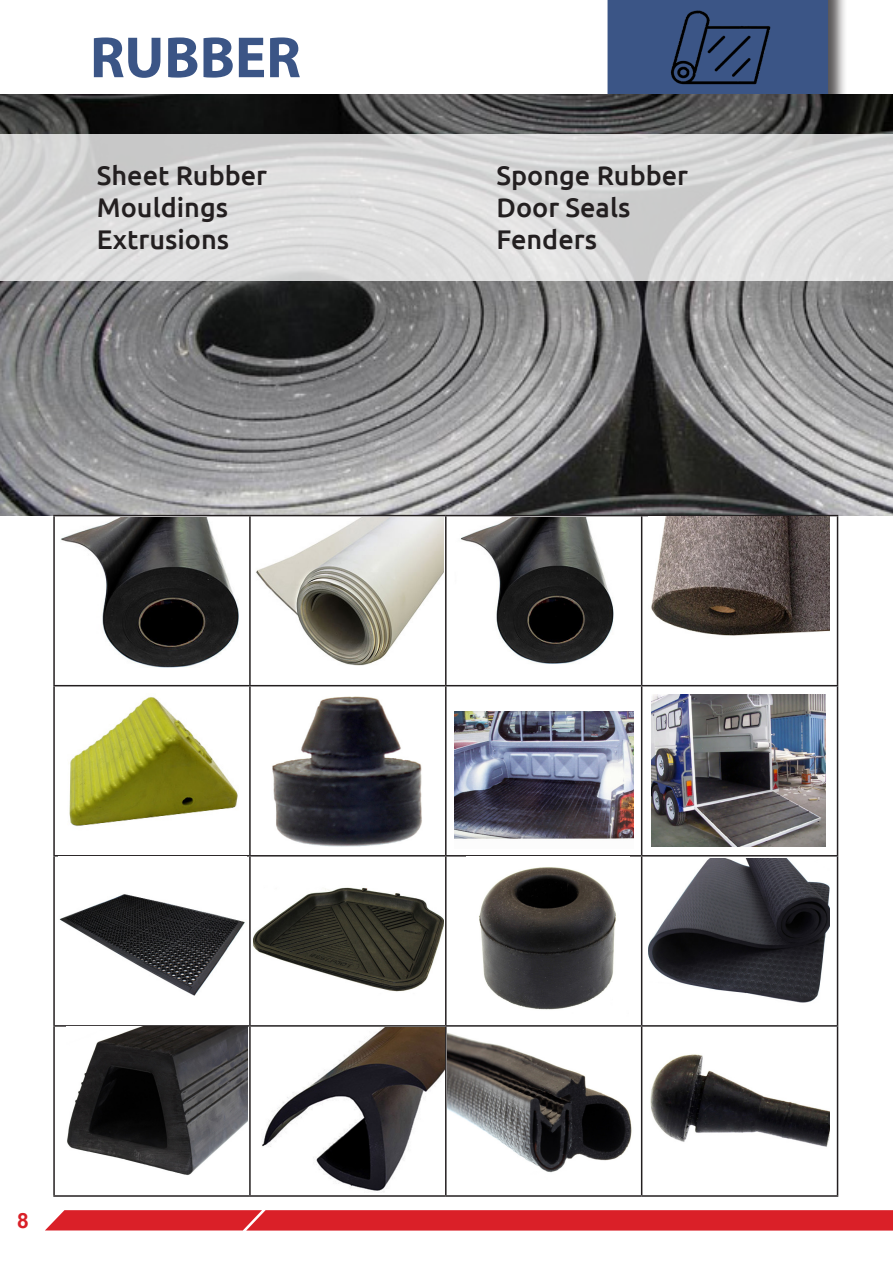
<style>
.page{position:relative;width:893px;height:1263px;background:#fff}
.page>*{position:absolute;margin:0;border:0;box-sizing:border-box;transform-origin:0 0}
.t1{font:700 58.5px "Myriad Pro";color:#3b5586}
.t2{font:500 27px "Ubuntu";color:#231f20}
.t3{font:700 21px "Arial";color:#d92027}
</style>
<div class="page">
<div style="left:607px;top:0;width:241px;height:150px;background:#231f20;opacity:.75"></div>
<div style="left:608px;top:0;width:220px;height:95px;background:#3b5586"></div>
<img style="left:0;top:95px;width:893px;height:420px">
<hr style="left:53px;top:515px;width:197px;height:1px;background:#231f20">
<hr style="left:53px;top:516px;width:2px;height:169px;background:#231f20">
<hr style="left:250px;top:515px;width:196px;height:1px;background:#231f20">
<hr style="left:249px;top:516px;width:2px;height:169px;background:#231f20">
<hr style="left:446px;top:515px;width:196px;height:1px;background:#231f20">
<hr style="left:445px;top:516px;width:2px;height:169px;background:#231f20">
<hr style="left:642px;top:515px;width:196px;height:1px;background:#231f20">
<hr style="left:641px;top:516px;width:1px;height:169px;background:#231f20">
<hr style="left:837px;top:516px;width:1px;height:169px;background:#231f20">
<hr style="left:53px;top:685px;width:197px;height:1px;background:#231f20">
<hr style="left:53px;top:686px;width:2px;height:169px;background:#231f20">
<hr style="left:250px;top:685px;width:196px;height:1px;background:#231f20">
<hr style="left:249px;top:686px;width:2px;height:169px;background:#231f20">
<hr style="left:446px;top:685px;width:196px;height:1px;background:#231f20">
<hr style="left:445px;top:686px;width:2px;height:169px;background:#231f20">
<hr style="left:642px;top:685px;width:196px;height:1px;background:#231f20">
<hr style="left:641px;top:686px;width:1px;height:169px;background:#231f20">
<hr style="left:837px;top:686px;width:1px;height:169px;background:#231f20">
<hr style="left:53px;top:855px;width:197px;height:1px;background:#231f20">
<hr style="left:53px;top:856px;width:2px;height:169px;background:#231f20">
<hr style="left:250px;top:855px;width:196px;height:1px;background:#231f20">
<hr style="left:249px;top:856px;width:2px;height:169px;background:#231f20">
<hr style="left:446px;top:855px;width:196px;height:1px;background:#231f20">
<hr style="left:445px;top:856px;width:2px;height:169px;background:#231f20">
<hr style="left:642px;top:855px;width:196px;height:1px;background:#231f20">
<hr style="left:641px;top:856px;width:1px;height:169px;background:#231f20">
<hr style="left:837px;top:856px;width:1px;height:169px;background:#231f20">
<hr style="left:53px;top:1025px;width:197px;height:2px;background:#231f20">
<hr style="left:53px;top:1027px;width:2px;height:168px;background:#231f20">
<hr style="left:250px;top:1025px;width:196px;height:2px;background:#231f20">
<hr style="left:249px;top:1027px;width:2px;height:168px;background:#231f20">
<hr style="left:446px;top:1025px;width:196px;height:2px;background:#231f20">
<hr style="left:445px;top:1027px;width:2px;height:168px;background:#231f20">
<hr style="left:642px;top:1025px;width:196px;height:2px;background:#231f20">
<hr style="left:641px;top:1027px;width:1px;height:168px;background:#231f20">
<hr style="left:837px;top:1027px;width:1px;height:168px;background:#231f20">
<hr style="left:53px;top:1195px;width:197px;height:2px;background:#231f20">
<hr style="left:250px;top:1195px;width:196px;height:2px;background:#231f20">
<hr style="left:446px;top:1195px;width:196px;height:2px;background:#231f20">
<hr style="left:642px;top:1195px;width:196px;height:2px;background:#231f20">
<svg style="left:0;top:134px;width:893px;height:147px;background:#dadada"></svg>
<img style="left:69px;top:697px;width:169px;height:129px">
<img style="left:272px;top:696px;width:150px;height:151px">
<img style="left:479px;top:867px;width:137px;height:143px">
<img style="left:60px;top:517px;width:179px;height:151px">
<img style="left:256px;top:517px;width:187px;height:149px">
<img style="left:460px;top:517px;width:154px;height:147px">
<img style="left:651px;top:516px;width:179px;height:120px">
<img style="left:455px;top:711px;width:178px;height:128px">
<img style="left:652px;top:695px;width:174px;height:152px">
<img style="left:59px;top:894px;width:186px;height:102px">
<img style="left:254px;top:887px;width:189px;height:105px">
<img style="left:649px;top:859px;width:180px;height:144px">
<img style="left:66px;top:1026px;width:182px;height:149px">
<img style="left:261px;top:1027px;width:184px;height:165px">
<img style="left:447px;top:1032px;width:185px;height:141px">
<img style="left:650px;top:1054px;width:180px;height:93px">
<div style="left:45px;top:1210px;width:848px;height:20px;background:#da2028"></div>
<img style="left:666px;top:5px;width:106px;height:81px">
<p class="t1" style="left:90px;top:19px;width:212px">RUBBER</p>
<p class="t2" style="left:97px;top:158px;width:172px">Sheet Rubber</p>
<p class="t2" style="left:97px;top:190px;width:133px">Mouldings</p>
<p class="t2" style="left:97px;top:223px;width:134px">Extrusions</p>
<p class="t2" style="left:496px;top:158px;width:193px">Sponge Rubber</p>
<p class="t2" style="left:496px;top:190px;width:135px">Door Seals</p>
<p class="t2" style="left:496px;top:223px;width:102px">Fenders</p>
<p class="t3" style="left:17px;top:1206px;width:13px">8</p>
</div>
